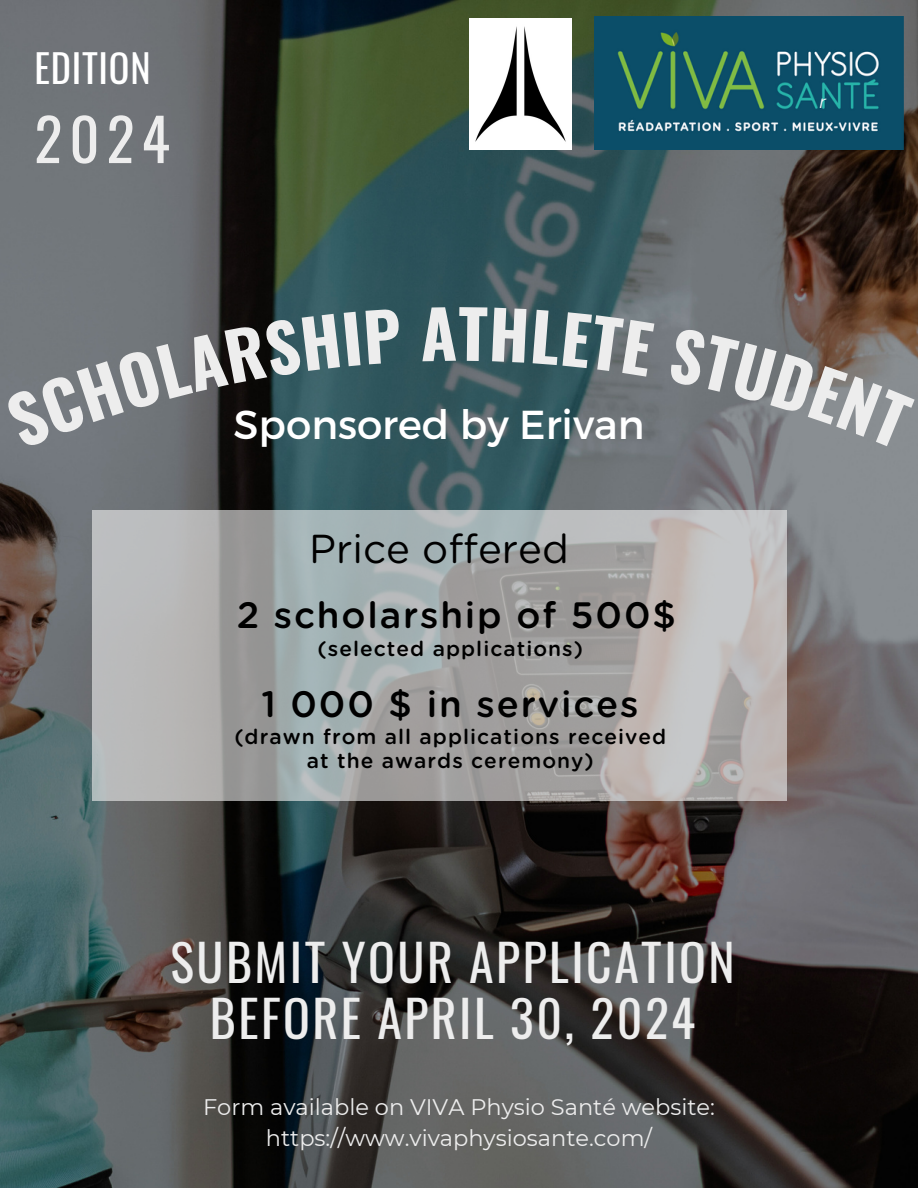
<style>
.page{position:relative;width:918px;height:1188px;background:#fff}
.page>*{position:absolute;margin:0;border:0;box-sizing:border-box;transform-origin:0 0}
.t1{font:58.5px "Oswald";color:#ededed}
.t2{font:49.8px/56.2px "Oswald";letter-spacing:.05em;color:#ededed;text-align:center}
.t3{font:40.35px "Montserrat";color:#fff}
.t4{font:40.35px "Gotham Rounded";color:#000}
.t5{font:38.4px "Oswald";letter-spacing:.02em;color:#fff}
.t6{font:500 36.75px "Gotham Rounded";letter-spacing:.05em;color:#000}
.t7{font:22.5px/30.3px "Montserrat";color:#ededed;text-align:center}
.t8{font:500 21px "Gotham Rounded";letter-spacing:.05em;color:#000}
.t9{font:italic 17.7px "Montserrat";color:#fff}
</style>
<div class="page">
<img style="left:0;top:0;width:918px;height:1188px">
<img style="left:595px;top:17px;width:308px;height:132px">
<svg style="left:92px;top:510px;width:694px;height:291px;background:#acadad"></svg>
<img style="left:470px;top:18px;width:101px;height:132px">
<svg style="left:4px;top:308px;width:397px;height:141px;background:#4f5d62"></svg>
<svg style="left:421px;top:306px;width:105px;height:57px;background:#33565c"></svg>
<svg style="left:533px;top:309px;width:122px;height:68px;background:#4a6369"></svg>
<svg style="left:668px;top:327px;width:247px;height:122px;background:#7a7b7c"></svg>
<h3 class="t5" style="left:34px;top:39px;width:118px">EDITION</h3>
<h1 class="t1" style="left:34px;top:93px;width:137px">2024</h1>
<p class="t9" style="left:819px;top:91px;width:9px">r</p>
<h3 class="t3" style="left:234px;top:398px;width:413px">Sponsored by Erivan</h3>
<h3 class="t4" style="left:309px;top:531px;width:261px">Price offered</h3>
<h4 class="t6" style="left:237px;top:599px;width:441px">2 scholarship of 500$</h4>
<p class="t8" style="left:318px;top:639px;width:267px">(selected applications)</p>
<h2 class="t6" style="left:261px;top:687px;width:379px">1 000 $ in services</h2>
<h1 class="t8" style="left:234px;top:727px;width:434px">(drawn from all applications received</h1>
<h5 class="t8" style="left:307px;top:751px;width:288px">at the awards ceremony)</h5>
<h5 class="t2" style="left:170px;top:932px;width:566px">SUBMIT YOUR APPLICATION<br>BEFORE APRIL 30, 2024</h5>
<p class="t7" style="left:203px;top:1092px;width:513px">Form available on VIVA Physio Santé website: https://www.vivaphysiosante.com/</p>
</div>
